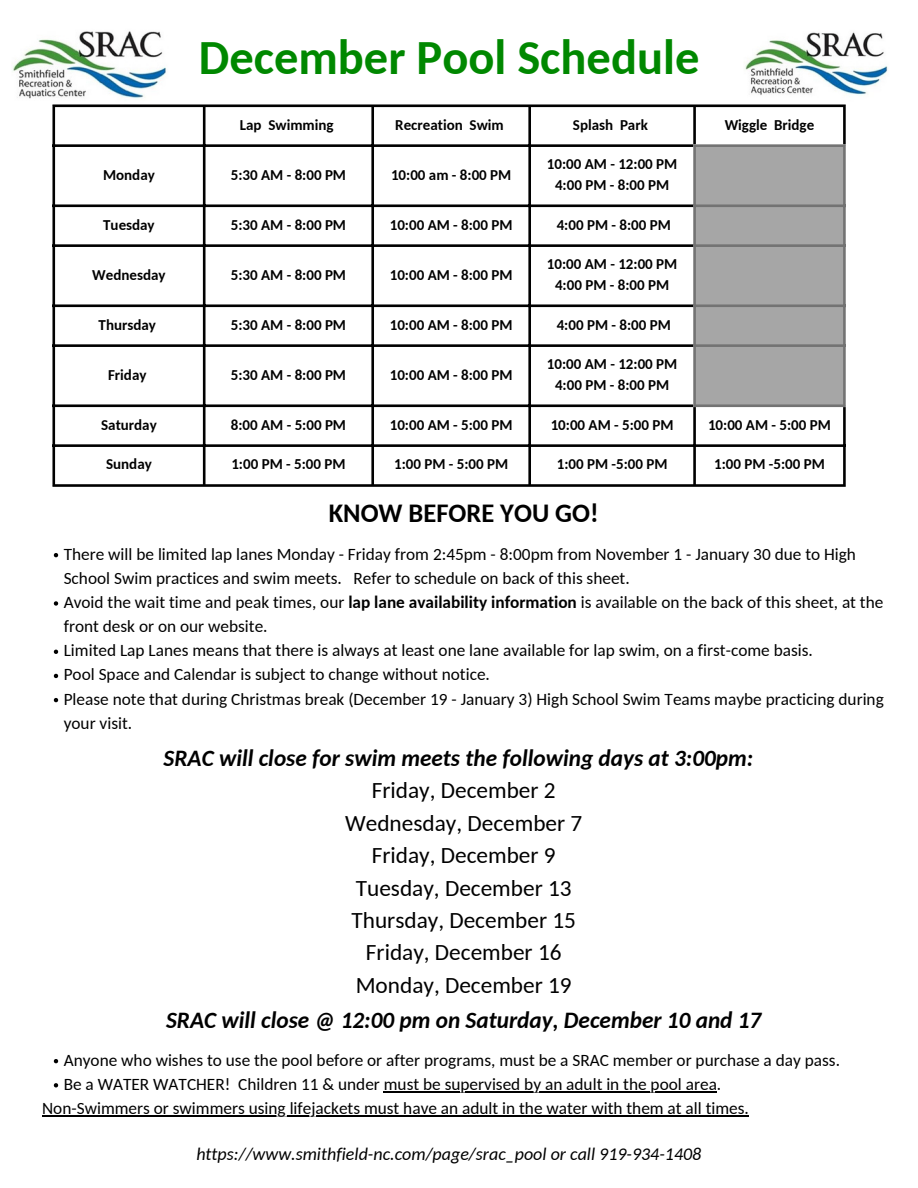
<style>
.page{position:relative;width:918px;height:1188px;background:#fff}
.page>*{position:absolute;margin:0;border:0;box-sizing:border-box;transform-origin:0 0}
.t1{font:700 48.45px "Carlito";color:#080}
.t2{font:700 26.55px "Carlito";color:#000}
.t3{font:23.25px/32.4px "Carlito";color:#000;text-align:center}
.t4{font:italic 700 23.25px "Carlito";color:#000}
.t5{font:italic 18px "Carlito";color:#000}
.t6{font:17.25px/24.2px "Carlito";color:#000}
.t7{font:700 15px/20.2px "Carlito";color:#000;text-align:center}
.s1{font-weight:700}
</style>
<div class="page">
<img style="left:13px;top:31px;width:159px;height:77px">
<img style="left:745px;top:32px;width:143px;height:63px">
<div style="left:696px;top:147px;width:147px;height:257px;background:#a6a6a6"></div>
<hr style="left:52px;top:107px;width:3px;height:377px;background:#000">
<hr style="left:203px;top:107px;width:3px;height:377px;background:#000">
<hr style="left:371px;top:107px;width:3px;height:377px;background:#000">
<hr style="left:528px;top:107px;width:3px;height:377px;background:#000">
<hr style="left:693px;top:107px;width:3px;height:37px;background:#000">
<hr style="left:693px;top:407px;width:3px;height:77px;background:#000">
<hr style="left:843px;top:107px;width:3px;height:37px;background:#000">
<hr style="left:843px;top:407px;width:3px;height:77px;background:#000">
<hr style="left:52px;top:104px;width:794px;height:3px;background:#000">
<hr style="left:52px;top:144px;width:641px;height:3px;background:#000">
<hr style="left:52px;top:204px;width:641px;height:3px;background:#000">
<hr style="left:52px;top:244px;width:641px;height:3px;background:#000">
<hr style="left:52px;top:304px;width:641px;height:3px;background:#000">
<hr style="left:52px;top:344px;width:641px;height:3px;background:#000">
<hr style="left:52px;top:404px;width:641px;height:3px;background:#000">
<hr style="left:52px;top:444px;width:794px;height:3px;background:#000">
<hr style="left:52px;top:484px;width:794px;height:3px;background:#000">
<hr style="left:693px;top:147px;width:3px;height:257px;background:#737373">
<hr style="left:843px;top:147px;width:3px;height:257px;background:#737373">
<hr style="left:693px;top:144px;width:153px;height:3px;background:#737373">
<hr style="left:693px;top:204px;width:153px;height:3px;background:#737373">
<hr style="left:693px;top:244px;width:153px;height:3px;background:#737373">
<hr style="left:693px;top:304px;width:153px;height:3px;background:#737373">
<hr style="left:693px;top:344px;width:153px;height:3px;background:#737373">
<hr style="left:693px;top:404px;width:153px;height:3px;background:#737373">
<svg style="left:54px;top:553px;width:4px;height:4px"></svg>
<svg style="left:54px;top:601px;width:4px;height:5px"></svg>
<svg style="left:54px;top:650px;width:4px;height:4px"></svg>
<svg style="left:54px;top:674px;width:4px;height:4px"></svg>
<svg style="left:54px;top:698px;width:4px;height:4px"></svg>
<svg style="left:54px;top:1059px;width:4px;height:4px"></svg>
<svg style="left:54px;top:1083px;width:4px;height:4px"></svg>
<hr style="left:384px;top:1091px;width:333px;height:1px;background:#000">
<hr style="left:42px;top:1115px;width:707px;height:2px;background:#000">
<h1 class="t1" style="left:199px;top:38px;width:502px">December Pool Schedule</h1>
<p class="t7" style="left:240px;top:116px;width:95px">Lap Swimming</p>
<p class="t7" style="left:395px;top:116px;width:110px">Recreation Swim</p>
<p class="t7" style="left:573px;top:116px;width:76px">Splash Park</p>
<p class="t7" style="left:725px;top:116px;width:91px">Wiggle Bridge</p>
<p class="t7" style="left:103px;top:166px;width:53px">Monday</p>
<p class="t7" style="left:231px;top:166px;width:117px">5:30 AM - 8:00 PM</p>
<p class="t7" style="left:391px;top:166px;width:122px">10:00 am - 8:00 PM</p>
<p class="t7" style="left:547px;top:156px;width:132px">10:00 AM - 12:00 PM<br>4:00 PM - 8:00 PM</p>
<p class="t7" style="left:103px;top:216px;width:53px">Tuesday</p>
<p class="t7" style="left:231px;top:216px;width:117px">5:30 AM - 8:00 PM</p>
<p class="t7" style="left:390px;top:216px;width:124px">10:00 AM - 8:00 PM</p>
<p class="t7" style="left:557px;top:216px;width:116px">4:00 PM - 8:00 PM</p>
<p class="t7" style="left:92px;top:266px;width:75px">Wednesday</p>
<p class="t7" style="left:231px;top:266px;width:117px">5:30 AM - 8:00 PM</p>
<p class="t7" style="left:390px;top:266px;width:124px">10:00 AM - 8:00 PM</p>
<p class="t7" style="left:547px;top:256px;width:132px">10:00 AM - 12:00 PM<br>4:00 PM - 8:00 PM</p>
<p class="t7" style="left:99px;top:316px;width:59px">Thursday</p>
<p class="t7" style="left:231px;top:316px;width:117px">5:30 AM - 8:00 PM</p>
<p class="t7" style="left:390px;top:316px;width:124px">10:00 AM - 8:00 PM</p>
<p class="t7" style="left:557px;top:316px;width:116px">4:00 PM - 8:00 PM</p>
<p class="t7" style="left:108px;top:366px;width:40px">Friday</p>
<p class="t7" style="left:231px;top:366px;width:117px">5:30 AM - 8:00 PM</p>
<p class="t7" style="left:390px;top:366px;width:124px">10:00 AM - 8:00 PM</p>
<p class="t7" style="left:547px;top:356px;width:132px">10:00 AM - 12:00 PM<br>4:00 PM - 8:00 PM</p>
<p class="t7" style="left:101px;top:416px;width:57px">Saturday</p>
<p class="t7" style="left:231px;top:416px;width:117px">8:00 AM - 5:00 PM</p>
<p class="t7" style="left:390px;top:416px;width:124px">10:00 AM - 5:00 PM</p>
<p class="t7" style="left:551px;top:416px;width:124px">10:00 AM - 5:00 PM</p>
<p class="t7" style="left:708px;top:416px;width:124px">10:00 AM - 5:00 PM</p>
<p class="t7" style="left:106px;top:456px;width:47px">Sunday</p>
<p class="t7" style="left:231px;top:456px;width:116px">1:00 PM - 5:00 PM</p>
<p class="t7" style="left:394px;top:456px;width:116px">1:00 PM - 5:00 PM</p>
<p class="t7" style="left:557px;top:456px;width:112px">1:00 PM -5:00 PM</p>
<p class="t7" style="left:714px;top:456px;width:112px">1:00 PM -5:00 PM</p>
<h2 class="t2" style="left:329px;top:502px;width:271px">KNOW BEFORE YOU GO!</h2>
<p class="t6" style="left:64px;top:543px;width:822px">There will be limited lap lanes Monday - Friday from 2:45pm - 8:00pm from November 1 - January 30 due to High School Swim practices and swim meets. Refer to schedule on back of this sheet.<br>Avoid the wait time and peak times, our <span class="s1">lap lane availability information</span> is available on the back of this sheet, at the front desk or on our website.<br>Limited Lap Lanes means that there is always at least one lane available for lap swim, on a first-come basis.<br>Pool Space and Calendar is subject to change without notice.<br>Please note that during Christmas break (December 19 - January 3) High School Swim Teams maybe practicing during your visit.</p>
<h3 class="t4" style="left:164px;top:748px;width:591px">SRAC will close for swim meets the following days at 3:00pm:</h3>
<h3 class="t3" style="left:345px;top:776px;width:239px">Friday, December 2<br>Wednesday, December 7<br>Friday, December 9<br>Tuesday, December 13<br>Thursday, December 15<br>Friday, December 16<br>Monday, December 19</h3>
<h3 class="t4" style="left:166px;top:1011px;width:597px">SRAC will close @ 12:00 pm on Saturday, December 10 and 17</h3>
<p class="t6" style="left:64px;top:1049px;width:778px">Anyone who wishes to use the pool before or after programs, must be a SRAC member or purchase a day pass.<br>Be a WATER WATCHER! Children 11 &amp; under must be supervised by an adult in the pool area.</p>
<p class="t6" style="left:42px;top:1098px;width:708px">Non-Swimmers or swimmers using lifejackets must have an adult in the water with them at all times.</p>
<p class="t5" style="left:196px;top:1147px;width:506px">https://www.smithfield-nc.com/page/srac_pool or call 919-934-1408</p>
</div>
